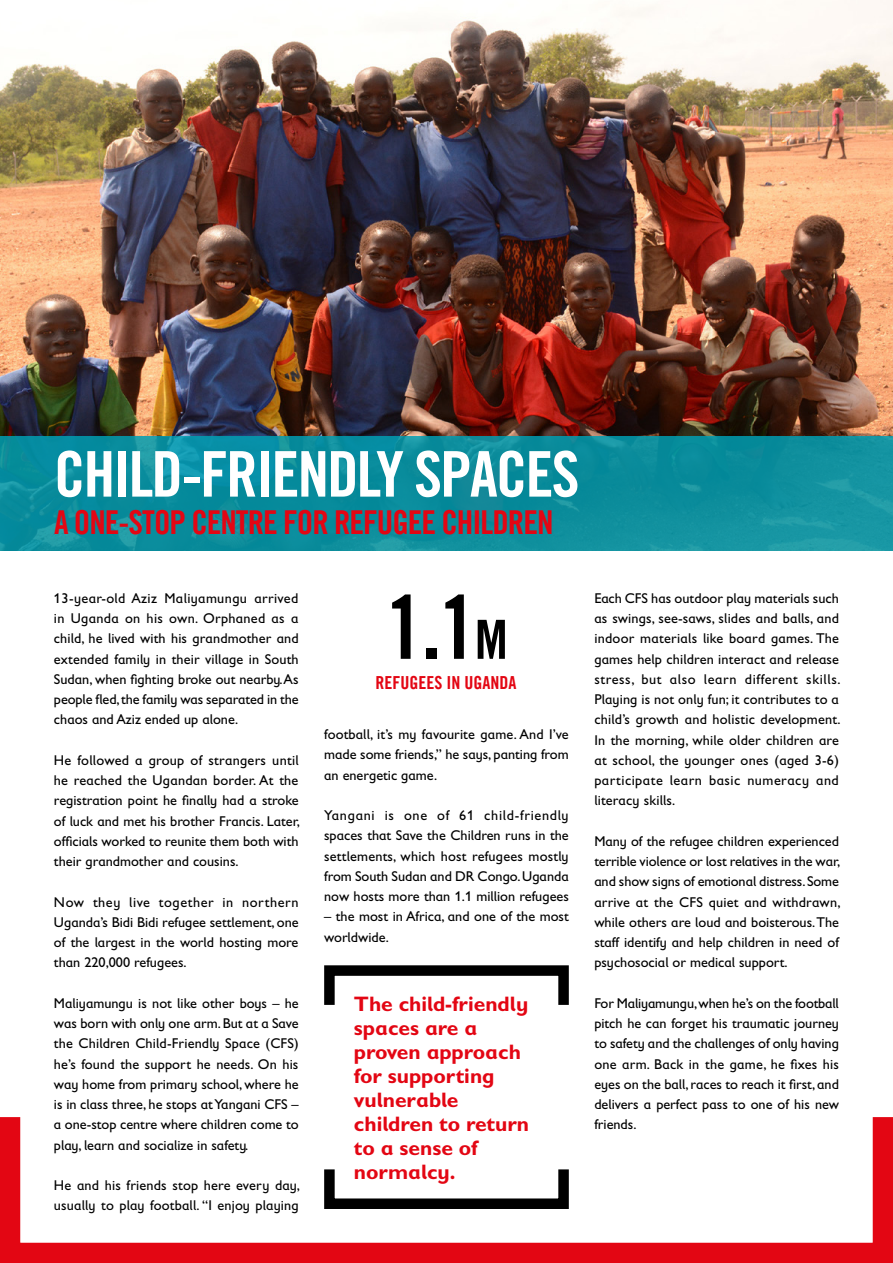
<style>
.page{position:relative;width:893px;height:1263px;background:#fff}
.page>*{position:absolute;margin:0;border:0;box-sizing:border-box;transform-origin:0 0}
.t1{font:87.9px "Trade Gothic LT Com Bd Cn 20";color:#000}
.t2{font:63px "Trade Gothic LT Com Bd Cn 20";letter-spacing:-.03em;color:#fff}
.t3{font:33px "Trade Gothic LT Com Bd Cn 20";letter-spacing:-.03em;color:#e30613}
.t4{font:700 21px/24px "Gill Sans Infant Std";color:#e30613}
.t5{font:18px "Trade Gothic LT Com Bd Cn 20";color:#e30613}
.t6{font:14.25px/20.2px "Gill Sans Infant Std";color:#000;text-align:justify}
.s1{font-size:54px}
</style>
<div class="page">
<img style="left:0;top:0;width:893px;height:436px">
<svg style="left:0;top:436px;width:893px;height:115px;background:#0c8e9d"></svg>
<div style="left:324px;top:965px;width:245px;height:45px;border:10px solid #000"></div>
<svg style="left:0;top:1117px;width:893px;height:146px"></svg>
<h2 class="t2" style="left:54px;top:436px;width:527px">CHILD-FRIENDLY SPACES</h2>
<h3 class="t3" style="left:54px;top:502px;width:501px">A ONE-STOP CENTRE FOR REFUGEE CHILDREN</h3>
<p class="t6" style="left:54px;top:588px;width:246px">13-year-old Aziz Maliyamungu arrived in Uganda on his own. Orphaned as a child, he lived with his grandmother and extended family in their village in South Sudan, when fighting broke out nearby. As people fled, the family was separated in the chaos and Aziz ended up alone.</p>
<p class="t6" style="left:54px;top:750px;width:248px">He followed a group of strangers until he reached the Ugandan border. At the registration point he finally had a stroke of luck and met his brother Francis. Later, officials worked to reunite them both with their grandmother and cousins.</p>
<p class="t6" style="left:54px;top:892px;width:246px">Now they live together in northern Uganda’s Bidi Bidi refugee settlement, one of the largest in the world hosting more than 220,000 refugees.</p>
<p class="t6" style="left:54px;top:993px;width:246px">Maliyamungu is not like other boys – he was born with only one arm. But at a Save the Children Child-Friendly Space (CFS) he’s found the support he needs. On his way home from primary school, where he is in class three, he stops at Yangani CFS – a one-stop centre where children come to play, learn and socialize in safety.</p>
<p class="t6" style="left:54px;top:1175px;width:247px">He and his friends stop here every day, usually to play football. “I enjoy playing</p>
<h1 class="t1" style="left:385px;top:574px;width:124px">1.1<span class="s1">M</span></h1>
<p class="t5" style="left:375px;top:671px;width:142px">REFUGEES IN UGANDA</p>
<p class="t6" style="left:324px;top:724px;width:246px">football, it’s my favourite game. And I’ve made some friends,” he says, panting from an energetic game.</p>
<p class="t6" style="left:324px;top:805px;width:246px">Yangani is one of 61 child-friendly spaces that Save the Children runs in the settlements, which host refugees mostly from South Sudan and DR Congo. Uganda now hosts more than 1.1 million refugees</p>
<p class="t6" style="left:324px;top:906px;width:246px">– the most in Africa, and one of the most worldwide.</p>
<h3 class="t4" style="left:354px;top:992px;width:177px">The child-friendly spaces are a proven approach for supporting vulnerable children to return to a sense of normalcy.</h3>
<p class="t6" style="left:594px;top:588px;width:248px">Each CFS has outdoor play materials such as swings, see-saws, slides and balls, and indoor materials like board games. The games help children interact and release stress, but also learn different skills.<br>Playing is not only fun; it contributes to a child’s growth and holistic development.<br>In the morning, while older children are at school, the younger ones (aged 3-6) participate learn basic numeracy and literacy skills.</p>
<p class="t6" style="left:594px;top:831px;width:248px">Many of the refugee children experienced terrible violence or lost relatives in the war, and show signs of emotional distress. Some arrive at the CFS quiet and withdrawn, while others are loud and boisterous. The staff identify and help children in need of psychosocial or medical support.</p>
<p class="t6" style="left:594px;top:993px;width:246px">For Maliyamungu, when he’s on the football pitch he can forget his traumatic journey to safety and the challenges of only having one arm. Back in the game, he fixes his eyes on the ball, races to reach it first, and delivers a perfect pass to one of his new friends.</p>
</div>
